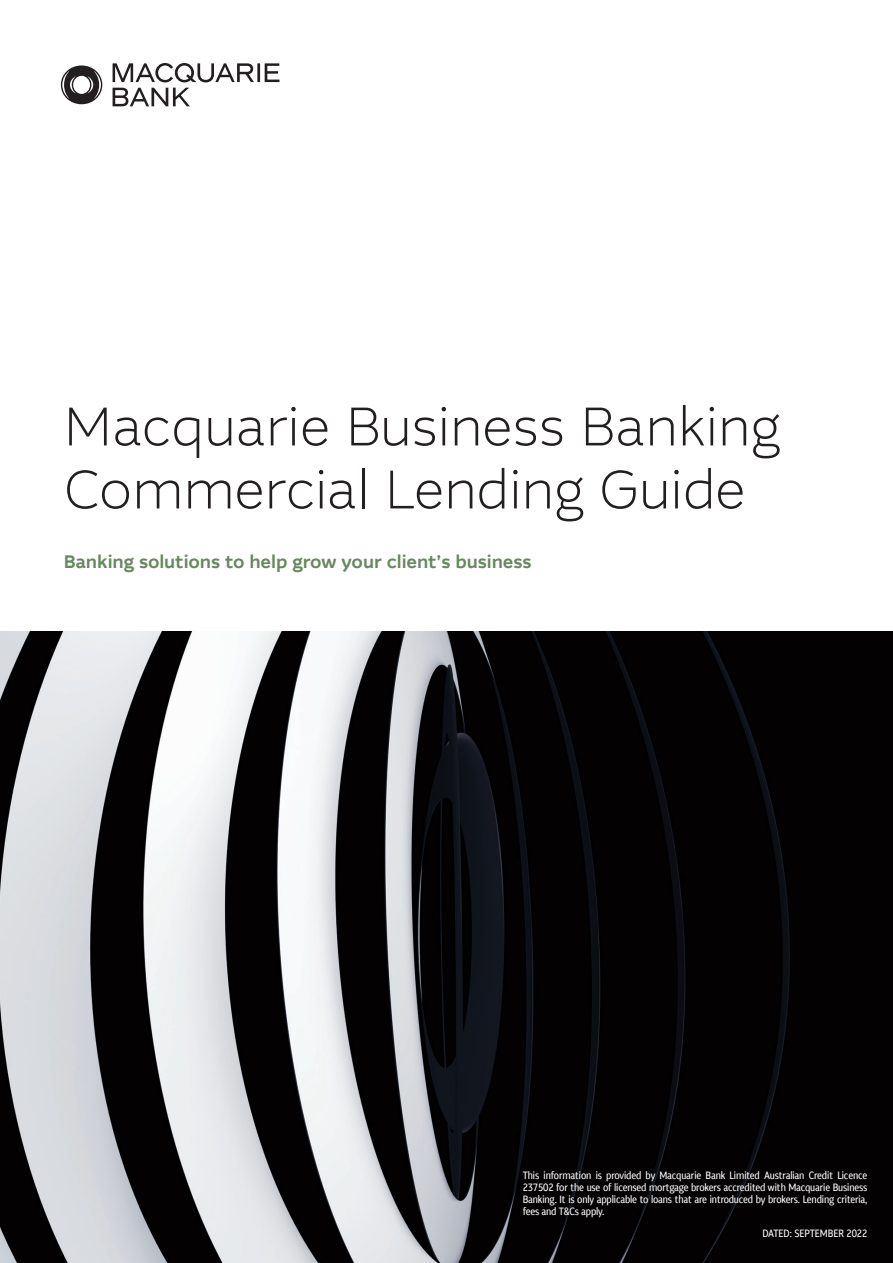
<style>
.page{position:relative;width:893px;height:1263px;background:#fff}
.page>*{position:absolute;margin:0;border:0;box-sizing:border-box;transform-origin:0 0}
.Heading_1{font:300 54px/63px "MCQ Global";color:#231f20}
.Subheading_1{font:500 18px "MCQ Global";color:#65895c}
.Disclaimer_-_No_Rule{font:condensed 10.5px/12px "MCQ Global";letter-spacing:-.02em;color:#fff;text-align:justify}
.Footnote{font:condensed 10.5px "MCQ Global";color:#fff}
</style>
<div class="page">
<img style="left:0;top:631px;width:893px;height:632px">
<svg style="left:61px;top:63px;width:218px;height:43px"></svg>
<p class="Heading_1" style="left:64px;top:395px;width:717px">Macquarie Business Banking<br>Commercial Lending Guide</p>
<p class="Subheading_1" style="left:64px;top:550px;width:469px">Banking solutions to help grow your client’s business</p>
<p class="Disclaimer_-_No_Rule" style="left:523px;top:1169px;width:346px">This information is provided by Macquarie Bank Limited Australian Credit Licence 237502 for the use of licensed mortgage brokers accredited with Macquarie Business Banking. It is only applicable to loans that are introduced by brokers. Lending criteria, fees and T&amp;Cs apply.</p>
<p class="Footnote" style="left:762px;top:1227px;width:107px">DATED: SEPTEMBER 2022</p>
</div>
